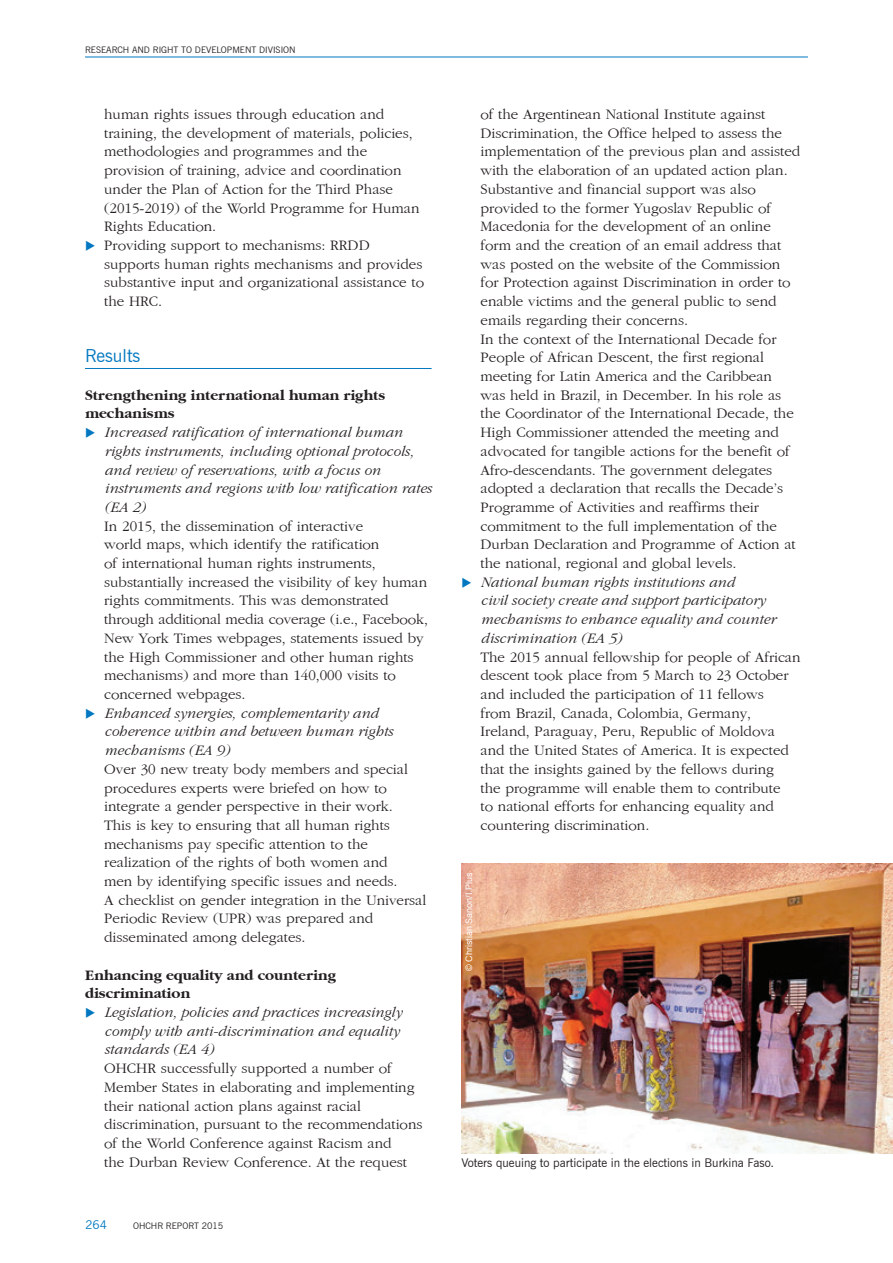
<style>
.page{position:relative;width:893px;height:1263px;background:#fff}
.page>*{position:absolute;margin:0;border:0;box-sizing:border-box;transform-origin:0 0}
.t1{font:18px "News Gothic BT";color:#0077c0}
.t2{font:15px/18.8px "Gatineau Plain";color:#231f20}
.t3{font:italic 15px/18.8px "Gatineau";color:#231f20}
.t4{font:700 15px/18.8px "Gatineau";color:#231f20}
.t5{font:12px "News Gothic BT";color:#231f20}
.t6{font:12px "News Gothic BT";color:#0077c0}
.t7{font:9px "News Gothic BT";color:#231f20}
.t8{font:9px "Arial";color:#fff}
.s1{color:#0077c0}
</style>
<div class="page">
<hr style="left:85px;top:57px;width:723px;height:1px;background:#0077c0">
<hr style="left:85px;top:368px;width:347px;height:1px;background:#0077c0">
<img style="left:461px;top:864px;width:432px;height:289px">
<p class="t7" style="left:85px;top:44px;width:212px">RESEARCH AND RIGHT TO DEVELOPMENT DIVISION</p>
<p class="t2" style="left:104px;top:105px;width:317px">human rights issues through education and training, the development of materials, policies, methodologies and programmes and the provision of training, advice and coordination under the Plan of Action for the Third Phase (2015-2019) of the World Programme for Human Rights Education.</p>
<p class="t2" style="left:104px;top:236px;width:321px;text-indent:-19px"><span class="s1">◆</span> Providing support to mechanisms: RRDD supports human rights mechanisms and provides substantive input and organizational assistance to the HRC.</p>
<p class="t1" style="left:85px;top:345px;width:57px">Results</p>
<p class="t4" style="left:85px;top:386px;width:302px">Strengthening international human rights mechanisms</p>
<p class="t3" style="left:104px;top:423px;width:329px;text-indent:-19px"><span class="s1">◆</span> Increased ratification of international human rights instruments, including optional protocols, and review of reservations, with a focus on instruments and regions with low ratification rates (EA 2)</p>
<p class="t2" style="left:104px;top:517px;width:325px">In 2015, the dissemination of interactive<br>world maps, which identify the ratification<br>of international human rights instruments, substantially increased the visibility of key human rights commitments. This was demonstrated through additional media coverage (i.e., Facebook, New York Times webpages, statements issued by the High Commissioner and other human rights mechanisms) and more than 140,000 visits to concerned webpages.</p>
<p class="t3" style="left:104px;top:704px;width:290px;text-indent:-19px"><span class="s1">◆</span> Enhanced synergies, complementarity and coherence within and between human rights mechanisms (EA 9)</p>
<p class="t2" style="left:104px;top:760px;width:324px">Over 30 new treaty body members and special procedures experts were briefed on how to integrate a gender perspective in their work.<br>This is key to ensuring that all human rights mechanisms pay specific attention to the realization of the rights of both women and<br>men by identifying specific issues and needs.<br>A checklist on gender integration in the Universal Periodic Review (UPR) was prepared and disseminated among delegates.</p>
<p class="t4" style="left:85px;top:965px;width:252px">Enhancing equality and countering discrimination</p>
<p class="t3" style="left:104px;top:1003px;width:299px;text-indent:-19px"><span class="s1">◆</span> Legislation, policies and practices increasingly comply with anti-discrimination and equality standards (EA 4)</p>
<p class="t2" style="left:104px;top:1059px;width:320px">OHCHR successfully supported a number of Member States in elaborating and implementing their national action plans against racial discrimination, pursuant to the recommendations of the World Conference against Racism and<br>the Durban Review Conference. At the request</p>
<p class="t6" style="left:85px;top:1217px;width:23px">264</p>
<p class="t7" style="left:133px;top:1220px;width:92px">OHCHR REPORT 2015</p>
<p class="t2" style="left:480px;top:105px;width:321px">of the Argentinean National Institute against Discrimination, the Office helped to assess the implementation of the previous plan and assisted with the elaboration of an updated action plan.<br>Substantive and financial support was also provided to the former Yugoslav Republic of Macedonia for the development of an online form and the creation of an email address that was posted on the website of the Commission for Protection against Discrimination in order to enable victims and the general public to send emails regarding their concerns.<br>In the context of the International Decade for People of African Descent, the first regional meeting for Latin America and the Caribbean was held in Brazil, in December. In his role as the Coordinator of the International Decade, the High Commissioner attended the meeting and advocated for tangible actions for the benefit of Afro-descendants. The government delegates adopted a declaration that recalls the Decade’s Programme of Activities and reaffirms their commitment to the full implementation of the Durban Declaration and Programme of Action at the national, regional and global levels.</p>
<p class="t3" style="left:480px;top:573px;width:297px;text-indent:-19px"><span class="s1">◆</span> National human rights institutions and<br>civil society create and support participatory mechanisms to enhance equality and counter discrimination (EA 5)</p>
<p class="t2" style="left:480px;top:648px;width:322px">The 2015 annual fellowship for people of African descent took place from 5 March to 23 October and included the participation of 11 fellows<br>from Brazil, Canada, Colombia, Germany, Ireland, Paraguay, Peru, Republic of Moldova and the United States of America. It is expected that the insights gained by the fellows during<br>the programme will enable them to contribute<br>to national efforts for enhancing equality and countering discrimination.</p>
<p class="t8" style="left:463px;top:971px;width:100px;rotate:-90deg">© Christian Sanon/I.Plus</p>
<p class="t5" style="left:461px;top:1155px;width:314px">Voters queuing to participate in the elections in Burkina Faso.</p>
</div>
